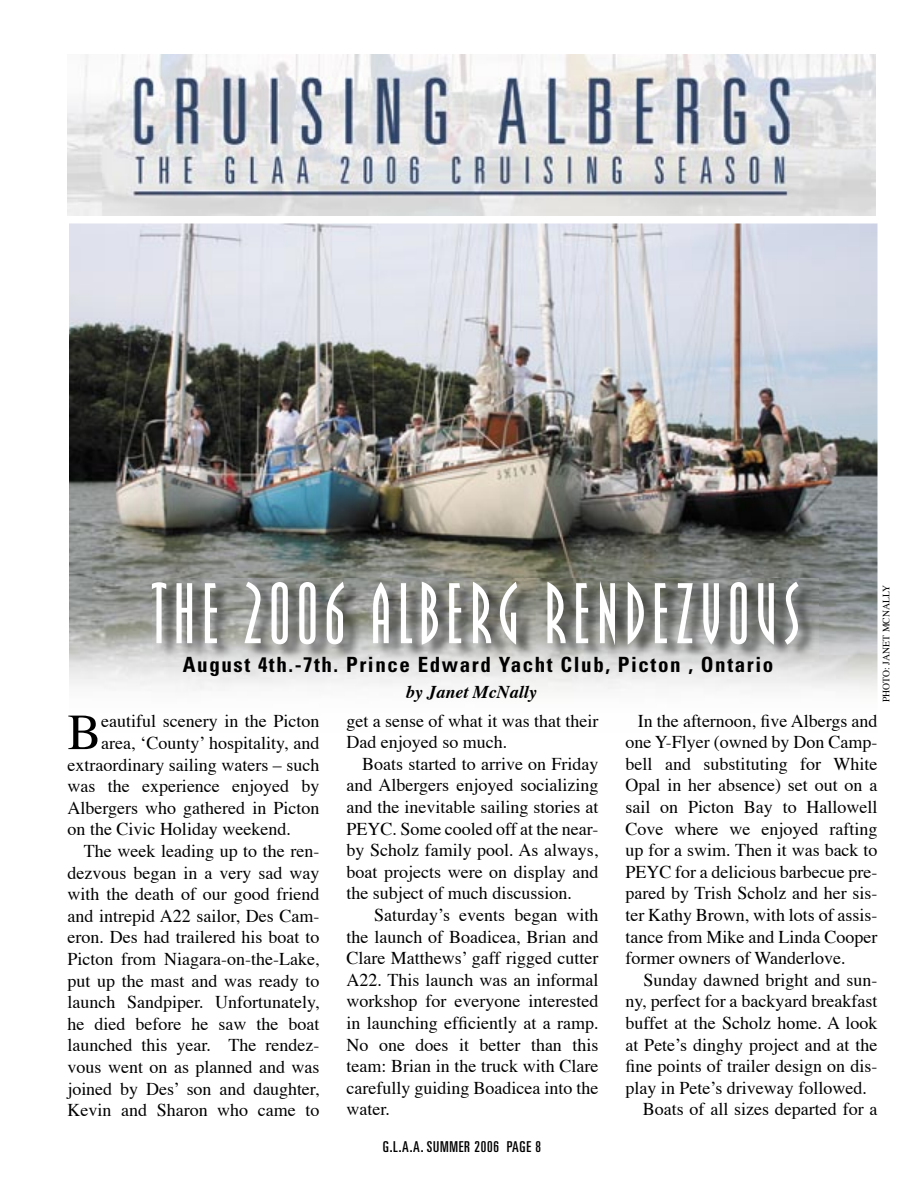
<style>
.page{position:relative;width:918px;height:1188px;background:#fff}
.page>*{position:absolute;margin:0;border:0;box-sizing:border-box;transform-origin:0 0}
.t1{font:90px "Pritchard Plain";letter-spacing:.075em;color:#fff}
.t2{font:50.55px "Times";color:#000}
.t3{font:700 condensed 21px "Univers";letter-spacing:.075em;color:#000}
.t4{font:18px/21.6px "Times";color:#000;text-align:justify}
.t5{font:italic 700 18px "Times";color:#000}
.t6{font:ultra-condensed 15px "Univers";letter-spacing:.05em;color:#000}
.t7{font:9.75px "Times";color:#000}
</style>
<div class="page">
<img style="left:69px;top:223px;width:809px;height:469px">
<img style="left:68px;top:54px;width:808px;height:162px">
<img style="left:153px;top:579px;width:665px;height:82px">
<h1 class="t1" style="left:151px;top:559px;width:650px">THE 2006 ALBERG RENDEZVOUS</h1>
<p class="t5" style="left:406px;top:675px;width:132px">by Janet McNally</p>
<p class="t7" style="left:877px;top:702px;width:118px;rotate:-90deg">PHOTO: JANET MCNALLY</p>
<p class="t3" style="left:183px;top:651px;width:592px">August 4th.-7th. Prince Edward Yacht Club, Picton , Ontario</p>
<p class="t4" style="left:346px;top:708px;width:254px">get a sense of what it was that their<br>Dad enjoyed so much.</p>
<p class="t4" style="left:346px;top:751px;width:254px;text-indent:16px">Boats started to arrive on Friday and Albergers enjoyed socializing and the inevitable sailing stories at PEYC. Some cooled off at the near&shy;by Scholz family pool. As always, boat projects were on display and the subject of much discussion.</p>
<p class="t4" style="left:346px;top:903px;width:254px;text-indent:28px">Saturday’s events began with the launch of Boadicea, Brian and Clare Matthews’ gaff rigged cutter A22. This launch was an informal workshop for everyone interested in launching efficiently at a ramp.<br>No one does it better than this team: Brian in the truck with Clare carefully guiding Boadicea into the water.</p>
<p class="t4" style="left:626px;top:708px;width:254px;text-indent:12px">In the afternoon, five Albergs and one Y-Flyer (owned by Don Camp&shy;bell and substituting for White Opal in her absence) set out on a sail on Picton Bay to Hallowell Cove where we enjoyed rafting up for a swim. Then it was back to PEYC for a delicious barbecue pre&shy;pared by Trish Scholz and her sis&shy;ter Kathy Brown, with lots of assis&shy;tance from Mike and Linda Cooper former owners of Wanderlove.</p>
<p class="t4" style="left:644px;top:967px;width:235px">Sunday dawned bright and sun-</p>
<p class="t4" style="left:626px;top:989px;width:254px">ny, perfect for a backyard breakfast</p>
<p class="t4" style="left:626px;top:1011px;width:253px">buffet at the Scholz home. A look</p>
<p class="t4" style="left:626px;top:1032px;width:253px">at Pete’s dinghy project and at the</p>
<p class="t4" style="left:626px;top:1054px;width:253px">fine points of trailer design on dis-</p>
<p class="t4" style="left:626px;top:1075px;width:243px">play in Pete’s driveway followed.</p>
<p class="t4" style="left:643px;top:1097px;width:236px">Boats of all sizes departed for a</p>
<h2 class="t2" style="left:68px;top:685px;width:35px">B</h2>
<p class="t4" style="left:101px;top:709px;width:220px">eautiful scenery in the Picton</p>
<p class="t4" style="left:101px;top:731px;width:220px">area, ‘County’ hospitality, and</p>
<p class="t4" style="left:68px;top:752px;width:254px">extraordinary sailing waters – such</p>
<p class="t4" style="left:68px;top:774px;width:253px">was the experience enjoyed by</p>
<p class="t4" style="left:68px;top:796px;width:253px">Albergers who gathered in Picton</p>
<p class="t4" style="left:68px;top:817px;width:225px">on the Civic Holiday weekend.</p>
<p class="t4" style="left:84px;top:839px;width:237px">The week leading up to the ren-</p>
<p class="t4" style="left:68px;top:860px;width:253px">dezvous began in a very sad way</p>
<p class="t4" style="left:68px;top:882px;width:254px">with the death of our good friend</p>
<p class="t4" style="left:68px;top:904px;width:254px">and intrepid A22 sailor, Des Cam-</p>
<p class="t4" style="left:68px;top:925px;width:253px">eron. Des had trailered his boat to</p>
<p class="t4" style="left:68px;top:947px;width:254px">Picton from Niagara-on-the-Lake,</p>
<p class="t4" style="left:68px;top:968px;width:253px">put up the mast and was ready to</p>
<p class="t4" style="left:68px;top:990px;width:254px">launch Sandpiper. Unfortunately,</p>
<p class="t4" style="left:68px;top:1012px;width:253px">he died before he saw the boat</p>
<p class="t4" style="left:68px;top:1033px;width:254px">launched this year. The rendez-</p>
<p class="t4" style="left:68px;top:1055px;width:254px">vous went on as planned and was</p>
<p class="t4" style="left:68px;top:1076px;width:254px">joined by Des’ son and daughter,</p>
<p class="t4" style="left:68px;top:1098px;width:254px">Kevin and Sharon who came to</p>
<p class="t6" style="left:383px;top:1138px;width:160px">G.L.A.A. SUMMER 2006 PAGE 8</p>
</div>
